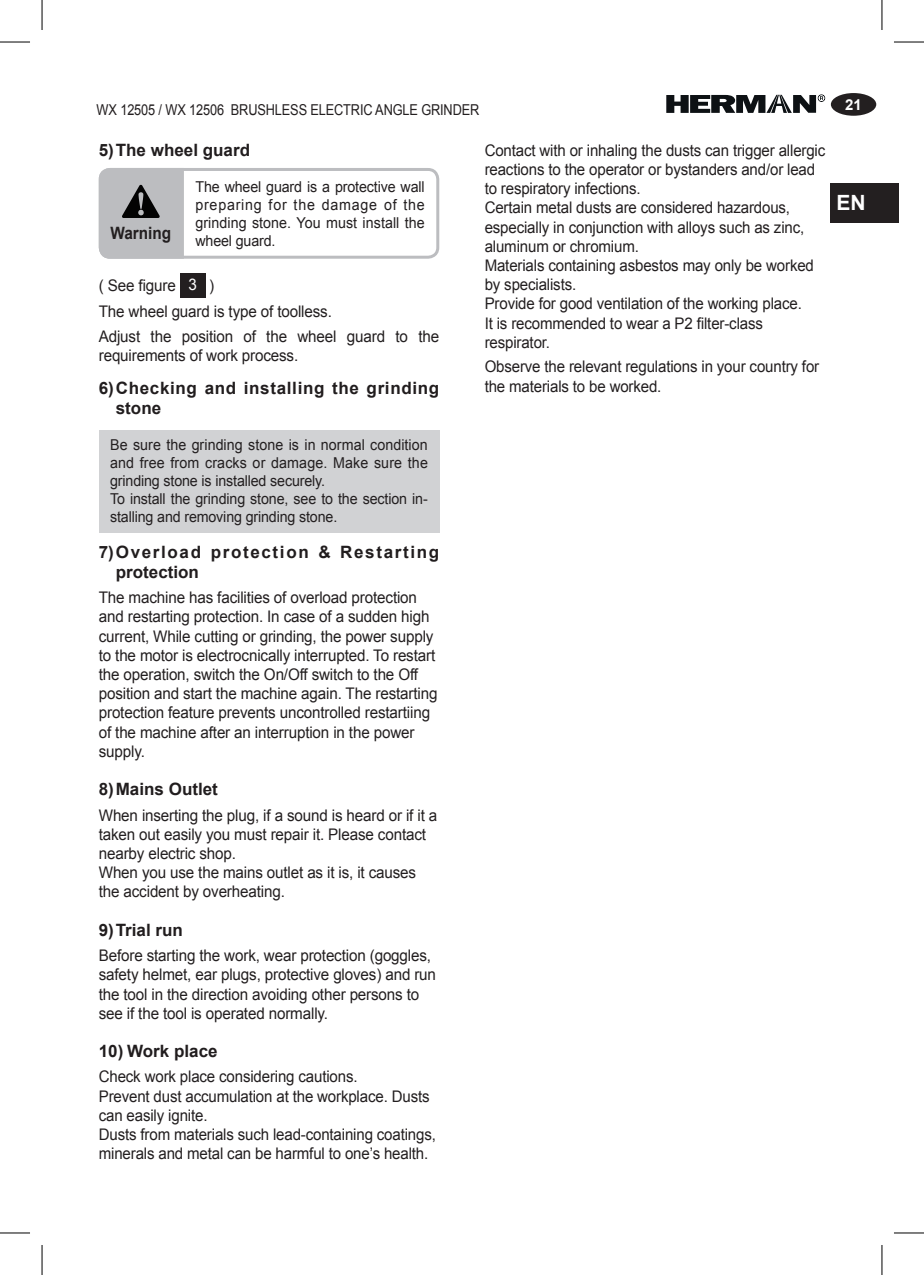
<style>
.page{position:relative;width:924px;height:1275px;background:#fff}
.page>*{position:absolute;margin:0;border:0;box-sizing:border-box;transform-origin:0 0}
.t1{font:700 21px "Arial";color:#fff}
.t2{font:700 17px "Arial";color:#211d1e}
.t3{font:700 17px/20.4px "Arial";letter-spacing:.095em;color:#211d1e}
.t4{font:700 17px/20.4px "Arial";letter-spacing:.04em;color:#211d1e}
.t5{font:700 17px "Arial";color:#231f20;scale:.9 1}
.t6{font:16px/19.2px "Arial";letter-spacing:-.01em;color:#231f20;scale:.95 1}
.t7{font:16px/19.2px "Arial";letter-spacing:-.01em;color:#231f20;scale:.94 1}
.t8{font:15px/18px "Arial";letter-spacing:-.01em;color:#231f20;text-align:justify;scale:.95 1}
.t9{font:15px "Arial";letter-spacing:-.01em;color:#231f20;scale:.85 1}
.t10{font:700 15px "Arial";color:#fff}
.s1{color:#fff}
</style>
<div class="page">
<div style="left:830px;top:93px;width:45px;height:23px;background:#231f20;border-radius:50%"></div>
<div style="left:830px;top:183px;width:68px;height:40px;background:#231f20"></div>
<svg style="left:666px;top:94px;width:158px;height:19px"></svg>
<div style="left:99px;top:168px;width:340px;height:91px;border:3px solid #bcbdc0;border-radius:10px"></div>
<svg style="left:99px;top:168px;width:85px;height:91px;background:#adaeb1"></svg>
<div style="left:180px;top:273px;width:25px;height:24px;background:#231f20"></div>
<div style="left:99px;top:430px;width:340px;height:102px;background:#d1d2d4"></div>
<hr style="left:0;top:42px;width:30px;height:1px;background:#000">
<hr style="left:893px;top:42px;width:30px;height:1px;background:#000">
<hr style="left:0;top:1232px;width:30px;height:1px;background:#000">
<hr style="left:893px;top:1232px;width:30px;height:1px;background:#000">
<hr style="left:42px;top:0;width:1px;height:30px;background:#000">
<hr style="left:42px;top:1245px;width:1px;height:30px;background:#000">
<hr style="left:881px;top:0;width:1px;height:30px;background:#000">
<hr style="left:881px;top:1245px;width:1px;height:30px;background:#000">
<p class="t9" style="left:97px;top:100px;width:451px">WX 12505 / WX 12506 BRUSHLESS ELECTRIC ANGLE GRINDER</p>
<p class="t2" style="left:99px;top:139px;width:153px">5)The wheel guard</p>
<p class="t8" style="left:195px;top:178px;width:243px">The wheel guard is a protective wall preparing for the damage of the grinding stone. You must install the</p>
<p class="t5" style="left:110px;top:222px;width:69px">Warning</p>
<p class="t8" style="left:195px;top:232px;width:86px">wheel guard.</p>
<p class="t6" style="left:99px;top:273px;width:360px;line-height:25.4px">( See figure <span class="s1">3</span> )<br>The wheel guard is type of toolless.<br>Adjust the position of the wheel guard to the</p>
<p class="t6" style="left:99px;top:346px;width:211px">requirements of work process.</p>
<p class="t4" style="left:116px;top:378px;width:325px;text-indent:-17px">6)Checking and installing the grinding stone</p>
<p class="t8" style="left:110px;top:436px;width:336px;text-align:left">Be sure the grinding stone is in normal condition and free from cracks or damage. Make sure the grinding stone is installed securely.<br>To install the grinding stone, see to the section in&shy;stalling and removing grinding stone.</p>
<p class="t3" style="left:116px;top:542px;width:325px;text-indent:-17px">7)Overload protection &amp; Restarting protection</p>
<p class="t6" style="left:99px;top:588px;width:358px">The machine has facilities of overload protection and restarting protection. In case of a sudden high current, While cutting or grinding, the power supply to the motor is electrocnically interrupted. To restart the operation, switch the On/Off switch to the Off position and start the machine again. The restarting protection feature prevents uncontrolled restartiing of the machine after an interruption in the power supply.</p>
<p class="t2" style="left:99px;top:778px;width:121px">8)Mains Outlet</p>
<p class="t6" style="left:99px;top:805px;width:357px">When inserting the plug, if a sound is heard or if it a taken out easily you must repair it. Please contact nearby electric shop.<br>When you use the mains outlet as it is, it causes the accident by overheating.</p>
<p class="t2" style="left:99px;top:918px;width:86px">9)Trial run</p>
<p class="t6" style="left:99px;top:946px;width:356px">Before starting the work, wear protection (goggles, safety helmet, ear plugs, protective gloves) and run the tool in the direction avoiding other persons to see if the tool is operated normally.</p>
<p class="t2" style="left:99px;top:1040px;width:120px">10) Work place</p>
<p class="t7" style="left:99px;top:1067px;width:360px">Check work place considering cautions.<br>Prevent dust accumulation at the workplace. Dusts can easily ignite.<br>Dusts from materials such lead-containing coatings, minerals and metal can be harmful to one’s health.</p>
<p class="t7" style="left:484px;top:141px;width:364px">Contact with or inhaling the dusts can trigger allergic reactions to the operator or bystanders and/or lead to respiratory infections.<br>Certain metal dusts are considered hazardous, especially in conjunction with alloys such as zinc, aluminum or chromium.<br>Materials containing asbestos may only be worked by specialists.<br>Provide for good ventilation of the working place.<br>It is recommended to wear a P2 filter-class respirator.</p>
<p class="t7" style="left:484px;top:357px;width:357px">Observe the relevant regulations in your country for the materials to be worked.</p>
<p class="t10" style="left:844px;top:94px;width:18px">21</p>
<h1 class="t1" style="left:836px;top:189px;width:31px">EN</h1>
</div>
